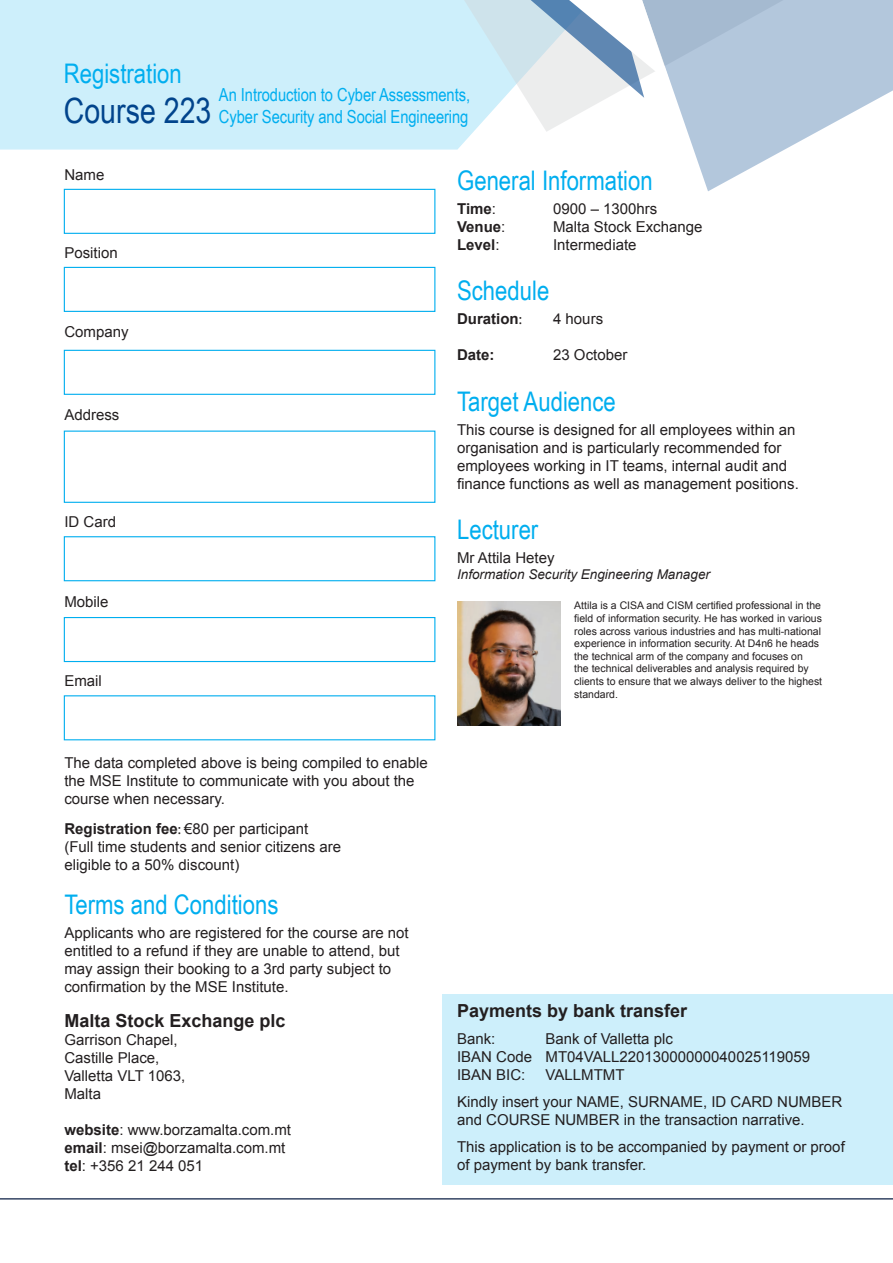
<style>
.page{position:relative;width:893px;height:1263px;background:#fff}
.page>*{position:absolute;margin:0;border:0;box-sizing:border-box;transform-origin:0 0}
.t1{font:34.8px "Arial Narrow";color:#01448c}
.t2{font:27px "Arial Narrow";color:#00aeef}
.t3{font:18px "Arial Narrow";letter-spacing:-.005em;color:#00aeef}
.t4{font:700 18px "Arial";color:#231f20}
.t5{font:15px/18px "Arial";color:#231f20}
.t6{font:700 15px "Arial";color:#231f20}
.t7{font:italic 13.5px "Arial";color:#231f20}
.t8{font:10.5px/12.6px "Arial";color:#231f20}
.s1{font-weight:400}
.s2{font-family:"Myriad Pro";font-weight:400}
.s3{font-weight:700}
.s4{font-family:"Myriad Pro"}
</style>
<div class="page">
<img style="left:457px;top:601px;width:104px;height:124px">
<div style="left:0;top:0;width:473px;height:150px;background:#cdeffb"></div>
<hr style="left:0;top:1198px;width:893px;height:1px;background:#02153c">
<svg style="left:451px;top:0;width:155px;height:132px;fill:#cdeffb"></svg>
<svg style="left:670px;top:0;width:223px;height:191px;fill:#b3c7dc"></svg>
<svg style="left:491px;top:0;width:179px;height:98px"></svg>
<div style="left:442px;top:994px;width:451px;height:190px;background:#cdeffb"></div>
<div style="left:64px;top:189px;width:371px;height:45px;border:1px solid #00aeef"></div>
<div style="left:64px;top:267px;width:371px;height:45px;border:1px solid #00aeef"></div>
<div style="left:64px;top:350px;width:371px;height:45px;border:1px solid #00aeef"></div>
<div style="left:64px;top:431px;width:371px;height:72px;border:1px solid #00aeef"></div>
<div style="left:64px;top:617px;width:371px;height:45px;border:1px solid #00aeef"></div>
<div style="left:64px;top:536px;width:371px;height:45px;border:1px solid #00aeef"></div>
<p class="t2" style="left:64px;top:54px;width:120px">Registration</p>
<p class="t1" style="left:64px;top:85px;width:149px">Course 223</p>
<p class="t3" style="left:219px;top:81px;width:253px">An Introduction to Cyber Assessments,</p>
<p class="t3" style="left:219px;top:104px;width:251px">Cyber Security and Social Engineering</p>
<p class="t5" style="left:64px;top:166px;width:42px">Name</p>
<p class="t5" style="left:64px;top:243px;width:55px">Position</p>
<p class="t5" style="left:64px;top:323px;width:66px">Company</p>
<p class="t5" style="left:64px;top:406px;width:57px">Address</p>
<p class="t5" style="left:64px;top:512px;width:53px">ID Card</p>
<p class="t5" style="left:64px;top:593px;width:46px">Mobile</p>
<p class="t5" style="left:64px;top:672px;width:39px">Email</p>
<p class="t2" style="left:457px;top:160px;width:197px">General Information</p>
<p class="t6" style="left:457px;top:198px;width:40px">Time<span class="s1">:</span></p>
<p class="t5" style="left:553px;top:200px;width:106px">0900 – 1300hrs</p>
<p class="t6" style="left:457px;top:216px;width:50px">Venue<span class="s1">:</span></p>
<p class="t5" style="left:553px;top:218px;width:151px">Malta Stock Exchange</p>
<p class="t6" style="left:457px;top:234px;width:44px">Level<span class="s1">:</span></p>
<p class="t5" style="left:553px;top:236px;width:85px">Intermediate</p>
<p class="t2" style="left:457px;top:271px;width:94px">Schedule</p>
<p class="t6" style="left:457px;top:309px;width:66px">Duration<span class="s2">:</span></p>
<p class="t5" style="left:553px;top:310px;width:52px">4 hours</p>
<p class="t6" style="left:457px;top:345px;width:39px">Date:</p>
<p class="t5" style="left:553px;top:346px;width:76px">23 October</p>
<p class="t2" style="left:457px;top:381px;width:160px">Target Audience</p>
<p class="t5" style="left:457px;top:420px;width:343px">This course is designed for all employees within an organisation and is particularly recommended for employees working in IT teams, internal audit and finance functions as well as management positions.</p>
<p class="t2" style="left:457px;top:510px;width:83px">Lecturer</p>
<p class="t5" style="left:457px;top:549px;width:99px">Mr Attila Hetey</p>
<p class="t7" style="left:457px;top:566px;width:254px">Information Security Engineering Manager</p>
<p class="t8" style="left:574px;top:599px;width:250px">Attila is a CISA and CISM certified professional in the field of information security. He has worked in various roles across various industries and has multi-national experience in information security. At D4n6 he heads the technical arm of the company and focuses on<br>the technical deliverables and analysis required by clients to ensure that we always deliver to the highest standard.</p>
<p class="t5" style="left:64px;top:754px;width:365px">The data completed above is being compiled to enable the MSE Institute to communicate with you about the course when necessary.</p>
<p class="t5" style="left:64px;top:820px;width:278px"><span class="s3">Registration fee</span><span class="s4">:</span> €80 per participant (Full time students and senior citizens are</p>
<p class="t5" style="left:64px;top:856px;width:177px">eligible to a 50% discount)</p>
<p class="t2" style="left:64px;top:885px;width:216px">Terms and Conditions</p>
<p class="t5" style="left:64px;top:924px;width:346px">Applicants who are registered for the course are not entitled to a refund if they are unable to attend, but may assign their booking to a 3rd party subject to confirmation by the MSE Institute.</p>
<p class="t4" style="left:64px;top:1009px;width:223px">Malta Stock Exchange plc</p>
<p class="t5" style="left:64px;top:1031px;width:115px">Garrison Chapel,</p>
<p class="t5" style="left:64px;top:1049px;width:97px">Castille Place,</p>
<p class="t5" style="left:64px;top:1067px;width:122px">Valletta VLT 1063,</p>
<p class="t5" style="left:64px;top:1085px;width:38px">Malta</p>
<p class="t5" style="left:64px;top:1121px;width:228px"><span class="s3">website</span>: www.borzamalta.com.mt <span class="s3">email</span>: msei@borzamalta.com.mt</p>
<p class="t5" style="left:64px;top:1157px;width:140px"><span class="s3">tel</span>: +356 21 244 051</p>
<p class="t4" style="left:457px;top:998px;width:232px">Payments by bank transfer</p>
<p class="t5" style="left:457px;top:1029px;width:40px">Bank:</p>
<p class="t5" style="left:546px;top:1029px;width:129px">Bank of Valletta plc</p>
<p class="t5" style="left:457px;top:1047px;width:355px">IBAN Code MT04VALL22013000000040025119059</p>
<p class="t5" style="left:457px;top:1065px;width:70px">IBAN BIC:</p>
<p class="t5" style="left:546px;top:1065px;width:80px">VALLMTMT</p>
<p class="t5" style="left:457px;top:1092px;width:387px">Kindly insert your NAME, SURNAME, ID CARD NUMBER and COURSE NUMBER in the transaction narrative.</p>
<p class="t5" style="left:457px;top:1137px;width:389px">This application is to be accompanied by payment or proof of payment by bank transfer.</p>
</div>
